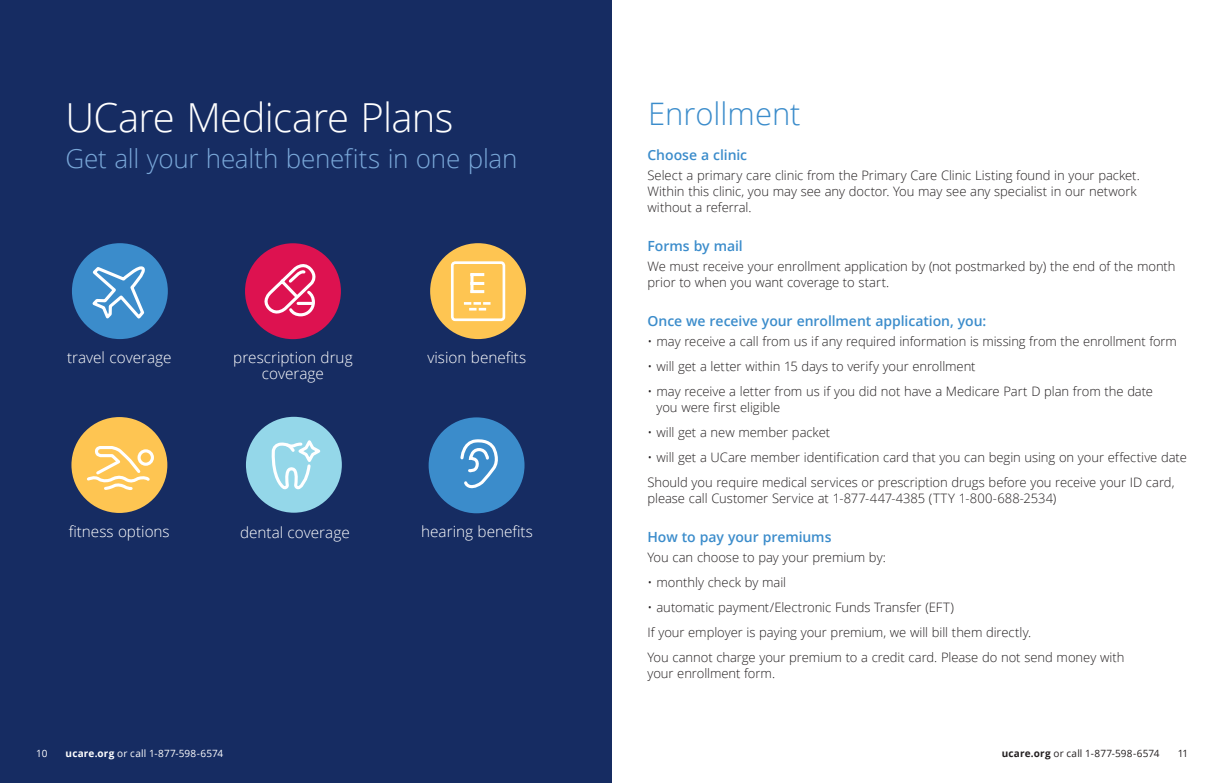
<style>
.page{position:relative;width:1224px;height:783px;background:#fff}
.page>*{position:absolute;margin:0;border:0;box-sizing:border-box;transform-origin:0 0}
.Subhead_1{font:300 40px "Open Sans";letter-spacing:-.015em;color:#fff}
.Subhead_1-2{font:300 31px "Open Sans";color:#3b8ccb}
.Subhead_1-3{font:300 26px "Open Sans";letter-spacing:-.01em;color:#79a7d8}
._01_BodyText{font:300 15.3px "Open Sans";color:#fff}
._01_BodyText-2{font:600 14px "Open Sans";letter-spacing:-.005em;color:#3b8ccb}
._01_BodyText-3{font:300 13px/16px "Open Sans";letter-spacing:-.005em;color:#231f20}
._03_Bullets{font:300 13px/16px "Open Sans";letter-spacing:-.005em;color:#231f20}
.t1{font:10px "Open Sans";letter-spacing:.015em;color:#231f20}
.t2{font:10px "Open Sans";letter-spacing:.015em;color:#fff}
.s1{font-weight:700}
</style>
<div class="page">
<div style="left:0;top:0;width:612px;height:783px;background:#162c62"></div>
<div style="left:72px;top:243px;width:96px;height:96px;background:#3b8ccb;border-radius:50%"></div>
<div style="left:430px;top:243px;width:96px;height:96px;background:#fec552;border-radius:50%"></div>
<div style="left:246px;top:417px;width:96px;height:96px;background:#94d7e9;border-radius:50%"></div>
<svg style="left:272px;top:440px;width:53px;height:73px"></svg>
<div style="left:429px;top:417px;width:96px;height:96px;background:#3b8ccb;border-radius:50%"></div>
<svg style="left:92px;top:266px;width:53px;height:53px"></svg>
<div style="left:71px;top:417px;width:96px;height:96px;background:#fec552;border-radius:50%"></div>
<div style="left:138px;top:449px;width:16px;height:17px;border:3px solid #fff;border-radius:50%"></div>
<svg style="left:87px;top:446px;width:66px;height:44px"></svg>
<div style="left:245px;top:243px;width:96px;height:96px;background:#dd1250;border-radius:50%"></div>
<svg style="left:264px;top:264px;width:52px;height:53px"></svg>
<svg style="left:460px;top:439px;width:38px;height:49px"></svg>
<svg style="left:451px;top:261px;width:55px;height:61px"></svg>
<svg style="left:470px;top:273px;width:4px;height:20px"></svg>
<p class="Subhead_1" style="left:65px;top:91px;width:390px">UCare Medicare Plans</p>
<p class="Subhead_1-2" style="left:648px;top:93px;width:154px">Enrollment</p>
<p class="Subhead_1-3" style="left:65px;top:141px;width:453px">Get all your health benefits in one plan</p>
<p class="_01_BodyText-2" style="left:648px;top:145px;width:101px">Choose a clinic</p>
<p class="_01_BodyText-3" style="left:648px;top:167px;width:494px">Select a primary care clinic from the Primary Care Clinic Listing found in your packet.<br>Within this clinic, you may see any doctor. You may see any specialist in our network without a referral.</p>
<p class="_01_BodyText-2" style="left:648px;top:236px;width:97px">Forms by mail</p>
<p class="_01_BodyText-3" style="left:648px;top:258px;width:530px">We must receive your enrollment application by (not postmarked by) the end of the month prior to when you want coverage to start.</p>
<p class="_01_BodyText-2" style="left:648px;top:311px;width:340px">Once we receive your enrollment application, you:</p>
<p class="_03_Bullets" style="left:648px;top:333px;width:531px">• may receive a call from us if any required information is missing from the enrollment form</p>
<p class="_03_Bullets" style="left:647px;top:358px;width:330px">• will get a letter within 15 days to verify your enrollment</p>
<p class="_03_Bullets" style="left:656px;top:383px;width:498px;text-indent:-9px">• may receive a letter from us if you did not have a Medicare Part D plan from the date you were first eligible</p>
<p class="_03_Bullets" style="left:647px;top:424px;width:184px">• will get a new member packet</p>
<p class="_03_Bullets" style="left:647px;top:449px;width:541px">• will get a UCare member identification card that you can begin using on your effective date</p>
<p class="_01_BodyText-3" style="left:647px;top:474px;width:528px">Should you require medical services or prescription drugs before you receive your ID card, please call Customer Service at 1-877-447-4385 (TTY 1-800-688-2534)</p>
<p class="_01_BodyText-2" style="left:647px;top:527px;width:186px">How to pay your premiums</p>
<p class="_01_BodyText-3" style="left:647px;top:549px;width:240px">You can choose to pay your premium by:</p>
<p class="_03_Bullets" style="left:647px;top:574px;width:140px">• monthly check by mail</p>
<p class="_03_Bullets" style="left:647px;top:599px;width:308px">• automatic payment/Electronic Funds Transfer (EFT)</p>
<p class="_01_BodyText-3" style="left:647px;top:624px;width:385px">If your employer is paying your premium, we will bill them directly.</p>
<p class="_01_BodyText-3" style="left:647px;top:649px;width:479px">You cannot charge your premium to a credit card. Please do not send money with your enrollment form.</p>
<p class="_01_BodyText" style="left:67px;top:347px;width:106px">travel coverage</p>
<p class="_01_BodyText" style="left:233px;top:347px;width:121px">prescription drug</p>
<p class="_01_BodyText" style="left:427px;top:347px;width:100px">vision benefits</p>
<p class="_01_BodyText" style="left:262px;top:363px;width:64px">coverage</p>
<p class="_01_BodyText" style="left:69px;top:521px;width:103px">fitness options</p>
<p class="_01_BodyText" style="left:240px;top:522px;width:111px">dental coverage</p>
<p class="_01_BodyText" style="left:421px;top:521px;width:113px">hearing benefits</p>
<p class="t2" style="left:36px;top:747px;width:13px">10</p>
<p class="t2" style="left:66px;top:747px;width:159px"><span class="s1">ucare.org</span> or call 1-877-598-6574</p>
<p class="t1" style="left:1002px;top:747px;width:159px"><span class="s1">ucare.org</span> or call 1-877-598-6574</p>
<p class="t1" style="left:1178px;top:747px;width:12px">11</p>
</div>
